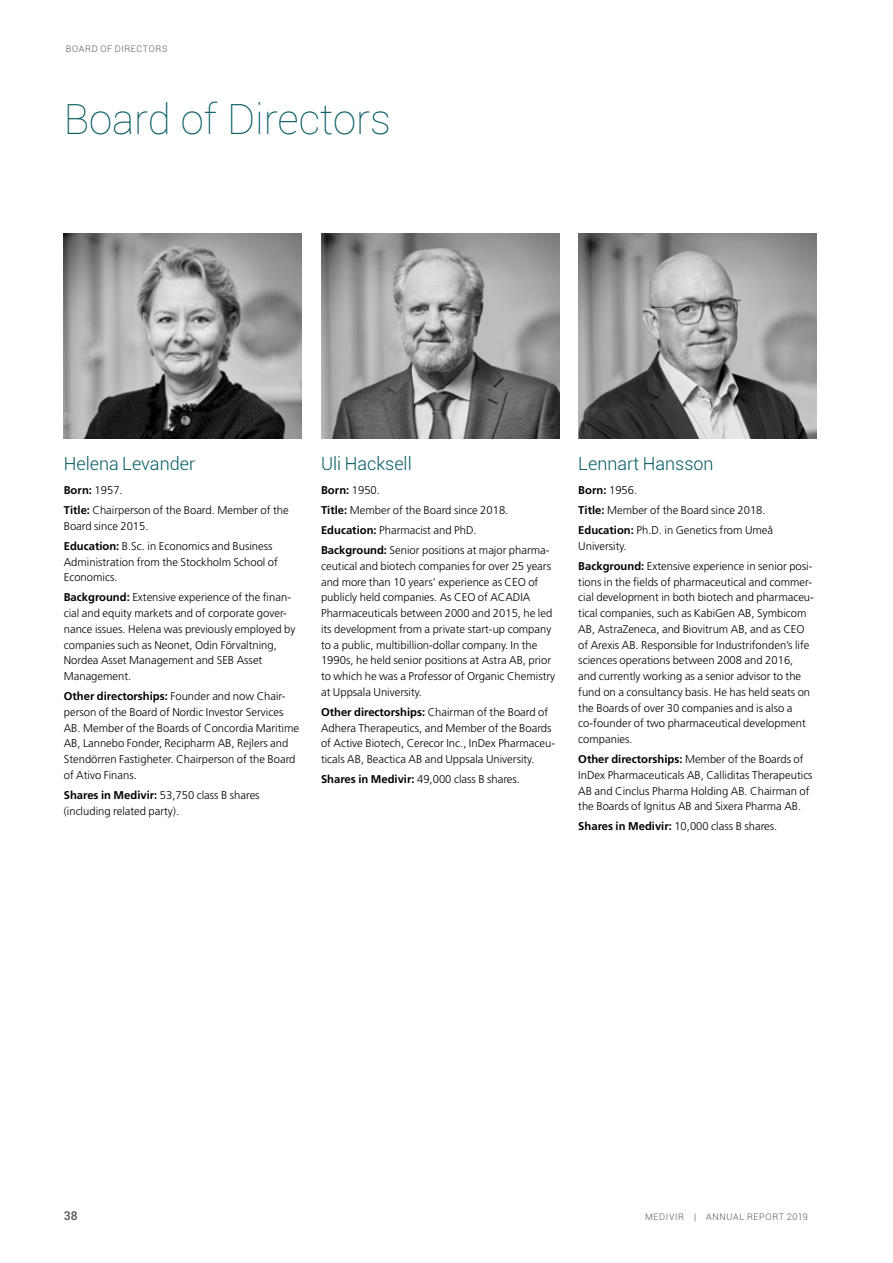
<style>
.page{position:relative;width:893px;height:1263px;background:#fff}
.page>*{position:absolute;margin:0;border:0;box-sizing:border-box;transform-origin:0 0}
.t1{font:100 42px "Roboto";color:#005961}
.t2{font:300 18px "Roboto";color:#005961}
.t3{font:500 12px "Roboto";color:#50535a}
.t4{font:300 11.25px/15.8px "Frutiger LT Std";color:#000}
.t5{font:300 9px "Roboto";letter-spacing:.07em;color:#50535a}
.s1{font-weight:700}
</style>
<div class="page">
<img style="left:578px;top:234px;width:238px;height:204px">
<img style="left:64px;top:234px;width:238px;height:204px">
<img style="left:321px;top:234px;width:238px;height:204px">
<p class="t5" style="left:66px;top:43px;width:103px">BOARD OF DIRECTORS</p>
<h1 class="t1" style="left:64px;top:90px;width:329px">Board of Directors</h1>
<h2 class="t2" style="left:64px;top:451px;width:133px">Helena Levander</h2>
<p class="t4" style="left:64px;top:480px;width:226px;line-height:20px"><span class="s1">Born:</span> 1957.<br><span class="s1">Title:</span> Chairperson of the Board. Member of the</p>
<p class="t4" style="left:64px;top:516px;width:210px;line-height:20px">Board since 2015.<br><span class="s1">Education:</span> B.Sc. in Economics and Business</p>
<p class="t4" style="left:64px;top:554px;width:216px">Administration from the Stockholm School of<br>Economics.</p>
<p class="t4" style="left:64px;top:590px;width:233px"><span class="s1">Background:</span> Extensive experience of the finan&shy;cial and equity markets and of corporate gover&shy;nance issues. Helena was previously employed by companies such as Neonet, Odin Förvaltning, Nordea Asset Management and SEB Asset Management.</p>
<p class="t4" style="left:64px;top:688px;width:237px"><span class="s1">Other directorships:</span> Founder and now Chair&shy;person of the Board of Nordic Investor Services AB. Member of the Boards of Concordia Maritime AB, Lannebo Fonder, Recipharm AB, Rejlers and Stendörren Fastigheter. Chairperson of the Board of Ativo Finans.</p>
<p class="t4" style="left:64px;top:787px;width:197px"><span class="s1">Shares in Medivir:</span> 53,750 class B shares (including related party).</p>
<h2 class="t2" style="left:321px;top:451px;width:92px">Uli Hacksell</h2>
<p class="t4" style="left:321px;top:480px;width:230px;line-height:20px"><span class="s1">Born:</span> 1950.<br><span class="s1">Title:</span> Member of the Board since 2018.<br><span class="s1">Education:</span> Pharmacist and PhD.<br><span class="s1">Background:</span> Senior positions at major pharma-</p>
<p class="t4" style="left:321px;top:558px;width:236px">ceutical and biotech companies for over 25 years and more than 10 years’ experience as CEO of publicly held companies. As CEO of ACADIA Pharmaceuticals between 2000 and 2015, he led its development from a private start-up company to a public, multibillion-dollar company. In the 1990s, he held senior positions at Astra AB, prior to which he was a Professor of Organic Chemistry at Uppsala University.</p>
<p class="t4" style="left:321px;top:704px;width:236px"><span class="s1">Other directorships:</span> Chairman of the Board of Adhera Therapeutics, and Member of the Boards of Active Biotech, Cerecor Inc., InDex Pharmaceu&shy;ticals AB, Beactica AB and Uppsala University.</p>
<p class="t4" style="left:321px;top:771px;width:201px"><span class="s1">Shares in Medivir:</span> 49,000 class B shares.</p>
<h2 class="t2" style="left:578px;top:451px;width:137px">Lennart Hansson</h2>
<p class="t4" style="left:578px;top:480px;width:196px;line-height:20px"><span class="s1">Born:</span> 1956.<br><span class="s1">Title:</span> Member of the Board since 2018.<br><span class="s1">Education:</span> Ph.D. in Genetics from Umeå</p>
<p class="t4" style="left:578px;top:536px;width:236px;line-height:20px">University.<br><span class="s1">Background:</span> Extensive experience in senior posi-</p>
<p class="t4" style="left:578px;top:574px;width:237px">tions in the fields of pharmaceutical and commer&shy;cial development in both biotech and pharmaceu&shy;tical companies, such as KabiGen AB, Symbicom AB, AstraZeneca, and Biovitrum AB, and as CEO of Arexis AB. Responsible for Industrifonden’s life sciences operations between 2008 and 2016, and currently working as a senior advisor to the fund on a consultancy basis. He has held seats on the Boards of over 30 companies and is also a co-founder of two pharmaceutical development companies.</p>
<p class="t4" style="left:578px;top:751px;width:236px"><span class="s1">Other directorships:</span> Member of the Boards of InDex Pharmaceuticals AB, Calliditas Therapeutics AB and Cinclus Pharma Holding AB. Chairman of the Boards of Ignitus AB and Sixera Pharma AB.</p>
<p class="t4" style="left:578px;top:819px;width:201px"><span class="s1">Shares in Medivir:</span> 10,000 class B shares.</p>
<p class="t3" style="left:64px;top:1208px;width:15px">38</p>
<p class="t5" style="left:645px;top:1211px;width:164px">MEDIVIR | ANNUAL REPORT 2019</p>
</div>
